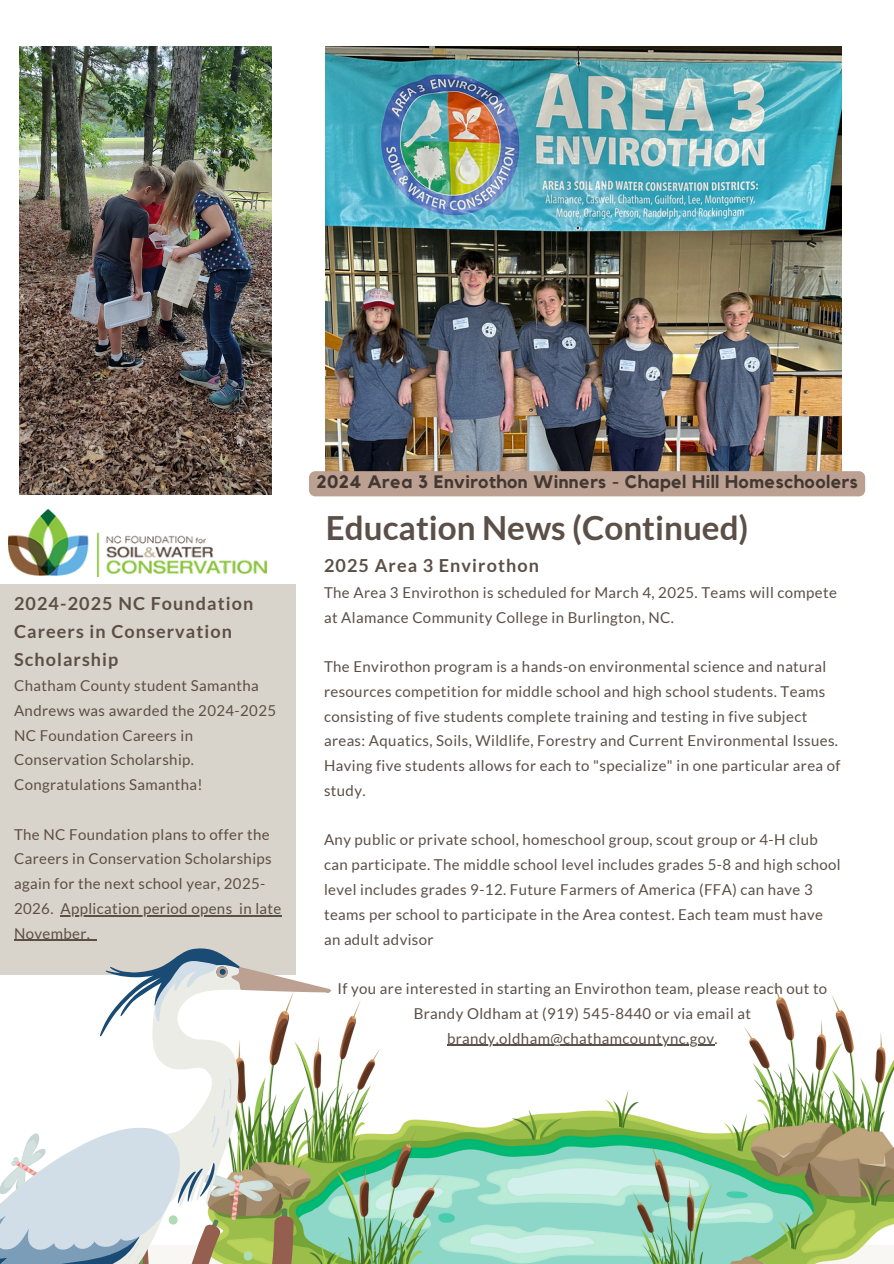
<style>
.page{position:relative;width:894px;height:1264px;background:#fff}
.page>*{position:absolute;margin:0;border:0;box-sizing:border-box;transform-origin:0 0}
.t1{font:700 33.15px "Lato";color:#5b4f47}
.t2{font:700 18px/28.2px "Lato";letter-spacing:.06em;color:#5b4f47}
.t3{font:700 18px "Kollektif";letter-spacing:.025em;color:#433831}
.t4{font:15px/24.8px "Lato";letter-spacing:.025em;color:#5b4f47}
</style>
<div class="page">
<img style="left:326px;top:46px;width:515px;height:425px">
<img style="left:19px;top:46px;width:252px;height:448px">
<img style="left:330px;top:982px;width:563px;height:281px">
<div style="left:0;top:583px;width:295px;height:391px;background:#d9d4cb"></div>
<svg style="left:171px;top:948px;width:61px;height:13px"></svg>
<svg style="left:0;top:961px;width:233px;height:302px"></svg>
<svg style="left:79px;top:962px;width:251px;height:301px"></svg>
<img style="left:9px;top:509px;width:257px;height:67px">
<hr style="left:447px;top:1044px;width:267px;height:1px;background:#5b4f47">
<hr style="left:60px;top:915px;width:172px;height:1px;background:#5b4f47">
<hr style="left:239px;top:915px;width:43px;height:1px;background:#5b4f47">
<hr style="left:14px;top:939px;width:76px;height:2px;background:#5b4f47">
<svg style="left:90px;top:939px;width:7px;height:2px"></svg>
<div style="left:309px;top:471px;width:555px;height:25px;background:#bca092"></div>
<p class="t2" style="left:14px;top:588px;width:241px">2024-2025 NC Foundation<br>Careers in Conservation<br>Scholarship</p>
<p class="t4" style="left:14px;top:673px;width:263px">Chatham County student Samantha<br>Andrews was awarded the 2024-2025<br>NC Foundation Careers in<br>Conservation Scholarship.<br>Congratulations Samantha!</p>
<p class="t4" style="left:14px;top:821px;width:259px">The NC Foundation plans to offer the<br>Careers in Conservation Scholarships again for the next school year, 2025-<br>2026.</p>
<p class="t4" style="left:14px;top:895px;width:269px;text-indent:46px">Application period opens in late<br>November.</p>
<p class="t3" style="left:316px;top:473px;width:542px">2024 Area 3 Envirothon Winners - Chapel Hill Homeschoolers</p>
<p class="t1" style="left:326px;top:507px;width:424px">Education News (Continued)</p>
<h2 class="t2" style="left:324px;top:551px;width:216px">2025 Area 3 Envirothon</h2>
<h1 class="t4" style="left:324px;top:579px;width:514px">The Area 3 Envirothon is scheduled for March 4, 2025. Teams will compete at Alamance Community College in Burlington, NC.</h1>
<h2 class="t4" style="left:324px;top:654px;width:518px">The Envirothon program is a hands-on environmental science and natural resources competition for middle school and high school students. Teams consisting of five students complete training and testing in five subject areas: Aquatics, Soils, Wildlife, Forestry and Current Environmental Issues.<br>Having five students allows for each to "specialize" in one particular area of study.</h2>
<p class="t4" style="left:324px;top:827px;width:518px">Any public or private school, homeschool group, scout group or 4-H club can participate. The middle school level includes grades 5-8 and high school level includes grades 9-12. Future Farmers of America (FFA) can have 3 teams per school to participate in the Area contest. Each team must have an adult advisor</p>
<p class="t4" style="left:337px;top:975px;width:491px;text-align:center">If you are interested in starting an Envirothon team, please reach out to<br>Brandy Oldham at (919) 545-8440 or via email at</p>
<p class="t4" style="left:447px;top:1025px;width:272px">brandy.oldham@chathamcountync.gov.</p>
</div>
